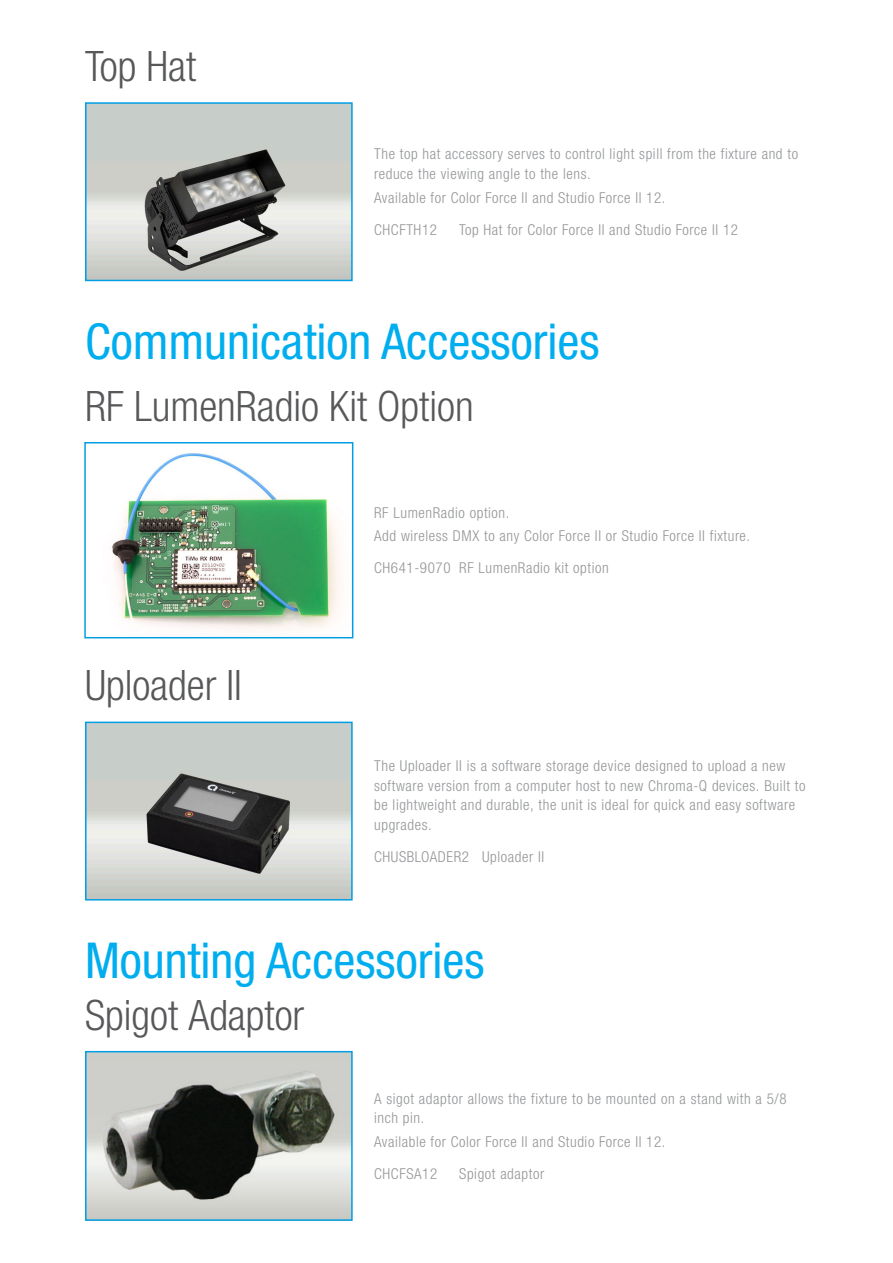
<style>
.page{position:relative;width:893px;height:1263px;background:#fff}
.page>*{position:absolute;margin:0;border:0;box-sizing:border-box;transform-origin:0 0}
.t1{font:condensed 49.5px "Helvetica Neue LTW1 G";color:#00aeef}
.t2{font:300 condensed 42px "Helvetica Neue LTW1 G";color:#57585a}
.t3{font:300 condensed 15px/19.5px "Helvetica Neue LTW1 G";letter-spacing:.04em;color:#939598}
</style>
<div class="page">
<img style="left:88px;top:105px;width:262px;height:173px">
<div style="left:85px;top:102px;width:268px;height:179px;border:2px solid #009ee3"></div>
<img style="left:88px;top:725px;width:262px;height:172px">
<div style="left:85px;top:722px;width:268px;height:178px;border:2px solid #009ee3"></div>
<img style="left:111px;top:453px;width:228px;height:177px">
<div style="left:84px;top:442px;width:269px;height:196px;border:2px solid #009ee3"></div>
<img style="left:88px;top:1054px;width:262px;height:164px">
<div style="left:85px;top:1051px;width:268px;height:170px;border:2px solid #009ee3"></div>
<p class="t2" style="left:85px;top:42px;width:113px">Top Hat</p>
<p class="t3" style="left:374px;top:145px;width:425px">The top hat accessory serves to control light spill from the fixture and to reduce the viewing angle to the lens.</p>
<p class="t3" style="left:374px;top:188px;width:293px">Available for Color Force II and Studio Force II 12.</p>
<p class="t3" style="left:374px;top:220px;width:64px">CHCFTH12</p>
<p class="t3" style="left:459px;top:220px;width:280px">Top Hat for Color Force II and Studio Force II 12</p>
<p class="t1" style="left:85px;top:312px;width:516px">Communication Accessories</p>
<p class="t2" style="left:85px;top:381px;width:390px">RF LumenRadio Kit Option</p>
<p class="t2" style="left:85px;top:661px;width:158px">Uploader II</p>
<p class="t3" style="left:374px;top:503px;width:137px">RF LumenRadio option.</p>
<p class="t3" style="left:374px;top:526px;width:377px">Add wireless DMX to any Color Force II or Studio Force II fixture.</p>
<p class="t3" style="left:374px;top:558px;width:236px">CH641-9070 RF LumenRadio kit option</p>
<p class="t3" style="left:374px;top:756px;width:433px">The Uploader II is a software storage device designed to upload a new software version from a computer host to new Chroma-Q devices. Built to be lightweight and durable, the unit is ideal for quick and easy software upgrades.</p>
<p class="t3" style="left:374px;top:847px;width:172px">CHUSBLOADER2 Uploader II</p>
<p class="t1" style="left:85px;top:932px;width:401px">Mounting Accessories</p>
<p class="t2" style="left:85px;top:990px;width:221px">Spigot Adaptor</p>
<p class="t3" style="left:374px;top:1089px;width:414px">A sigot adaptor allows the fixture to be mounted on a stand with a 5/8 inch pin.</p>
<p class="t3" style="left:374px;top:1132px;width:293px">Available for Color Force II and Studio Force II 12.</p>
<p class="t3" style="left:374px;top:1164px;width:65px">CHCFSA12</p>
<p class="t3" style="left:459px;top:1164px;width:86px">Spigot adaptor</p>
</div>
